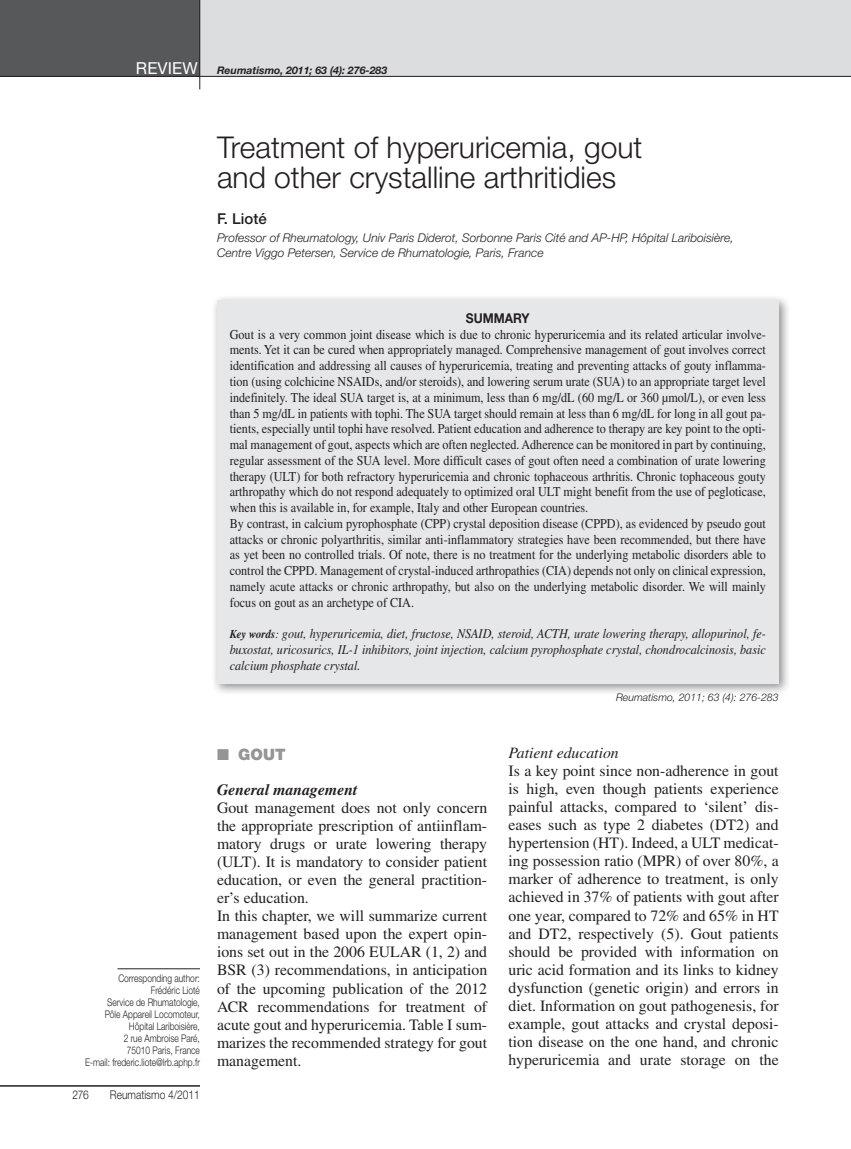
<style>
.page{position:relative;width:851px;height:1149px;background:#fff}
.page>*{position:absolute;margin:0;border:0;box-sizing:border-box;transform-origin:0 0}
.t1{font:300 30px/30px "Helvetica Neue LT Std";color:#231f20}
.t2{font:15.75px/18px "Times LT Std";color:#231f20}
.t3{font:italic 700 15.75px "Times LT Std";color:#231f20}
.t4{font:italic 15.75px "Times LT Std";color:#231f20}
.t5{font:900 15.75px "Helvetica Neue LT Std";color:#939598}
.t6{font:500 15px "Helvetica Neue LT Std";color:#231f20}
.t7{font:13.5px/15.8px "Times LT Std";color:#231f20;scale:.9 1}
.t8{font:italic 13.5px/15.8px "Times LT Std";color:#231f20;text-align:justify;scale:.9 1}
.t9{font:700 13.5px "Helvetica Neue LT Std";color:#231f20;scale:.9 1}
.t10{font:italic 300 12px/15px "Helvetica Neue LT Std";color:#231f20}
.t11{font:300 12px "Helvetica Neue LT Std";color:#231f20;scale:.85 1}
.t12{font:300 10.5px/12px "Helvetica Neue LT Std";color:#231f20;text-align:right;scale:.8 1}
.t13{font:italic 700 10.5px "Helvetica Neue LT Std";color:#231f20}
.t14{font:italic 300 10.5px "Helvetica Neue LT Std";color:#231f20}
.s1{font-weight:400;font-style:normal;font-size:16.5px;color:#fff}
.s2{font-weight:700;font-size:12px}
.s3{font-size:12px}
</style>
<div class="page">
<hr style="left:0;top:1084px;width:200px;height:2px;background:#231f20">
<div style="left:0;top:0;width:850px;height:77px;background:#dcdddf"></div>
<div style="left:0;top:0;width:200px;height:77px;background:#57585a"></div>
<hr style="left:0;top:76px;width:850px;height:1px;background:#231f20">
<hr style="left:199px;top:0;width:1px;height:89px;background:#231f20">
<div style="left:210px;top:293px;width:580px;height:401px;background:#231f20;opacity:.5"></div>
<div style="left:217px;top:300px;width:561px;height:382px;background:#e6e7e9"></div>
<hr style="left:117px;top:968px;width:83px;height:1px;background:#231f20">
<p class="t13" style="left:136px;top:64px;width:253px"><span class="s1">REVIEW</span> Reumatismo, 2011; 63 (4): 276-283</p>
<h1 class="t1" style="left:217px;top:131px;width:427px">Treatment of hyperuricemia, gout and other crystalline arthritidies</h1>
<p class="t6" style="left:217px;top:209px;width:51px">F. Lioté</p>
<p class="t10" style="left:217px;top:230px;width:518px">Professor of Rheumatology, Univ Paris Diderot, Sorbonne Paris Cité and AP-HP, Hôpital Lariboisière,<br>Centre Viggo Petersen, Service de Rhumatologie, Paris, France</p>
<p class="t9" style="left:466px;top:310px;width:72px">SUMMARY</p>
<p class="t7" style="left:230px;top:326px;width:597px">Gout is a very common joint disease which is due to chronic hyperuricemia and its related articular involve&shy;ments. Yet it can be cured when appropriately managed. Comprehensive management of gout involves correct identification and addressing all causes of hyperuricemia, treating and preventing attacks of gouty inflamma&shy;tion (using colchicine NSAIDs, and/or steroids), and lowering serum urate (SUA) to an appropriate target level indefinitely. The ideal SUA target is, at a minimum, less than 6 mg/dL (60 mg/L or 360 µmol/L), or even less than 5 mg/dL in patients with tophi. The SUA target should remain at less than 6 mg/dL for long in all gout pa&shy;tients, especially until tophi have resolved. Patient education and adherence to therapy are key point to the opti&shy;mal management of gout, aspects which are often neglected. Adherence can be monitored in part by continuing, regular assessment of the SUA level. More difficult cases of gout often need a combination of urate lowering therapy (ULT) for both refractory hyperuricemia and chronic tophaceous arthritis. Chronic tophaceous gouty arthropathy which do not respond adequately to optimized oral ULT might benefit from the use of pegloticase, when this is available in, for example, Italy and other European countries.<br>By contrast, in calcium pyrophosphate (CPP) crystal deposition disease (CPPD), as evidenced by pseudo gout attacks or chronic polyarthritis, similar anti-inflammatory strategies have been recommended, but there have as yet been no controlled trials. Of note, there is no treatment for the underlying metabolic disorders able to control the CPPD. Management of crystal-induced arthropathies (CIA) depends not only on clinical expression, namely acute attacks or chronic arthropathy, but also on the underlying metabolic disorder. We will mainly focus on gout as an archetype of CIA.</p>
<p class="t8" style="left:230px;top:625px;width:597px"><span class="s2">Key words</span><span class="s3">:</span> gout, hyperuricemia, diet, fructose, NSAID, steroid, ACTH, urate lowering therapy, allopurinol, fe&shy;buxostat, uricosurics, IL-1 inhibitors, joint injection, calcium pyrophosphate crystal, chondrocalcinosis, basic calcium phosphate crystal.</p>
<p class="t14" style="left:616px;top:690px;width:164px">Reumatismo, 2011; 63 (4): 276-283</p>
<p class="t12" style="left:85px;top:971px;width:145px">Corresponding author:<br>Frédéric Lioté<br>Service de Rhumatologie,<br>Pôle Appareil Locomoteur,<br>Hôpital Lariboisière,<br>2 rue Ambroise Paré,<br>75010 Paris, France<br>E-mail: frederic.liote@lrb.aphp.fr</p>
<p class="t11" style="left:72px;top:1086px;width:21px">276</p>
<p class="t11" style="left:110px;top:1086px;width:107px">Reumatismo 4/2011</p>
<p class="t5" style="left:217px;top:744px;width:70px">■ GOUT</p>
<p class="t3" style="left:217px;top:780px;width:142px">General management</p>
<p class="t2" style="left:217px;top:798px;width:272px">Gout management does not only concern the appropriate prescription of antiinflam&shy;matory drugs or urate lowering therapy (ULT). It is mandatory to consider patient education, or even the general practition&shy;er’s education.<br>In this chapter, we will summarize current management based upon the expert opin&shy;ions set out in the 2006 EULAR (1, 2) and BSR (3) recommendations, in anticipation of the upcoming publication of the 2012<br>ACR recommendations for treatment of acute gout and hyperuricemia. Table I sum&shy;marizes the recommended strategy for gout management.</p>
<p class="t4" style="left:508px;top:744px;width:112px">Patient education</p>
<p class="t2" style="left:508px;top:761px;width:272px;text-align:justify">Is a key point since non-adherence in gout is high, even though patients experience painful attacks, compared to ‘silent’ dis&shy;eases such as type 2 diabetes (DT2) and hypertension (HT). Indeed, a ULT medicat&shy;ing possession ratio (MPR) of over 80%, a marker of adherence to treatment, is only achieved in 37% of patients with gout after one year, compared to 72% and 65% in HT and DT2, respectively (5). Gout patients should be provided with information on uric acid formation and its links to kidney dysfunction (genetic origin) and errors in diet. Information on gout pathogenesis, for example, gout attacks and crystal deposi&shy;tion disease on the one hand, and chronic hyperuricemia and urate storage on the</p>
</div>
